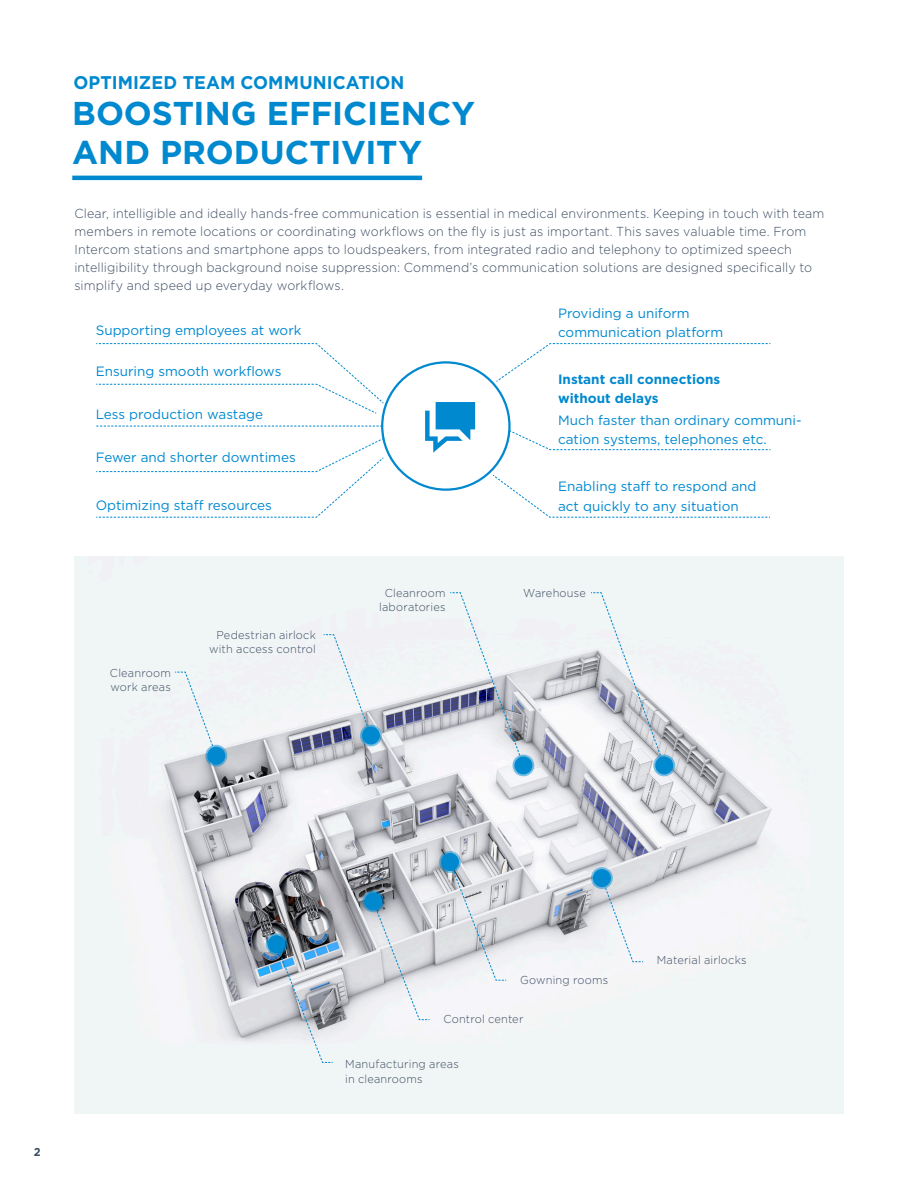
<style>
.page{position:relative;width:918px;height:1188px;background:#fff}
.page>*{position:absolute;margin:0;border:0;box-sizing:border-box;transform-origin:0 0}
.HL1{font:700 33px/39px "Gotham";color:#0089cf}
.hl2___Headline_2{font:700 18.3px "Gotham";letter-spacing:.005em;color:#0089cf;scale:.96 1}
.illu{font:13.5px/19.5px "Gotham";color:#0089cf}
.illu-2{font:700 13.5px/19.5px "Gotham";color:#0089cf}
.p_-_Paragraph{font:300 13.05px/18px "Gotham";letter-spacing:.01em;color:#3d4d63;scale:.96 1}
.p_small___Paragraph{font:300 11.55px/14.2px "Gotham";letter-spacing:.015em;color:#3d4d63;scale:.96 1}
.t1{font:700 11.55px "Gotham";color:#3d4d63;scale:.96 1}
</style>
<div class="page">
<img style="left:74px;top:556px;width:770px;height:558px">
<svg style="left:205px;top:745px;width:22px;height:22px"></svg>
<div style="left:207px;top:747px;width:18px;height:18px;background:#0089cf;border-radius:50%"></div>
<div style="left:174px;top:671px;width:42px;height:82px;background:#f0f5f5"></div>
<svg style="left:591px;top:867px;width:22px;height:22px"></svg>
<div style="left:593px;top:869px;width:18px;height:18px;background:#0089cf;border-radius:50%"></div>
<svg style="left:602px;top:881px;width:42px;height:81px"></svg>
<svg style="left:439px;top:851px;width:22px;height:22px"></svg>
<div style="left:441px;top:853px;width:18px;height:18px;background:#0089cf;border-radius:50%"></div>
<svg style="left:451px;top:865px;width:56px;height:116px"></svg>
<svg style="left:362px;top:891px;width:22px;height:21px"></svg>
<div style="left:364px;top:892px;width:18px;height:18px;background:#0089cf;border-radius:50%"></div>
<svg style="left:374px;top:904px;width:56px;height:116px"></svg>
<svg style="left:266px;top:933px;width:21px;height:22px"></svg>
<div style="left:268px;top:935px;width:18px;height:18px;background:#0089cf;border-radius:50%"></div>
<svg style="left:277px;top:947px;width:56px;height:116px"></svg>
<svg style="left:360px;top:725px;width:22px;height:21px"></svg>
<div style="left:362px;top:727px;width:18px;height:18px;background:#0089cf;border-radius:50%"></div>
<svg style="left:323px;top:634px;width:47px;height:98px"></svg>
<svg style="left:513px;top:755px;width:21px;height:21px"></svg>
<div style="left:514px;top:756px;width:18px;height:18px;background:#0089cf;border-radius:50%"></div>
<svg style="left:449px;top:592px;width:74px;height:170px"></svg>
<svg style="left:653px;top:755px;width:22px;height:21px"></svg>
<div style="left:655px;top:756px;width:18px;height:18px;background:#0089cf;border-radius:50%"></div>
<svg style="left:590px;top:592px;width:74px;height:170px"></svg>
<svg style="left:96px;top:426px;width:285px;height:1px"></svg>
<svg style="left:496px;top:343px;width:275px;height:39px"></svg>
<svg style="left:492px;top:474px;width:278px;height:44px"></svg>
<svg style="left:505px;top:431px;width:266px;height:19px"></svg>
<svg style="left:96px;top:438px;width:288px;height:80px"></svg>
<svg style="left:96px;top:343px;width:288px;height:71px"></svg>
<hr style="left:72px;top:176px;width:350px;height:4px;background:#0089cf">
<div style="left:382px;top:362px;width:127px;height:128px;background:#fff;border-radius:50%"></div>
<svg style="left:425px;top:402px;width:50px;height:51px"></svg>
<p class="hl2___Headline_2" style="left:73px;top:70px;width:347px">OPTIMIZED TEAM COMMUNICATION</p>
<p class="HL1" style="left:72px;top:94px;width:404px">BOOSTING EFFICIENCY<br>AND PRODUCTIVITY</p>
<p class="p_-_Paragraph" style="left:74px;top:204px;width:783px">Clear, intelligible and ideally hands-free communication is essential in medical environments. Keeping in touch with team members in remote locations or coordinating workflows on the fly is just as important. This saves valuable time. From Intercom stations and smartphone apps to loudspeakers, from integrated radio and telephony to optimized speech intelligibility through background noise suppression: Commend’s communication solutions are designed specifically to simplify and speed up everyday workflows.</p>
<p class="illu" style="left:96px;top:320px;width:207px">Supporting employees at work</p>
<p class="illu" style="left:96px;top:362px;width:187px">Ensuring smooth workflows</p>
<p class="illu" style="left:96px;top:405px;width:169px">Less production wastage</p>
<p class="illu" style="left:96px;top:447px;width:202px">Fewer and shorter downtimes</p>
<p class="illu" style="left:558px;top:303px;width:167px">Providing a uniform communication platform</p>
<p class="illu-2" style="left:558px;top:369px;width:164px">Instant call connections without delays</p>
<p class="illu" style="left:558px;top:410px;width:245px">Much faster than ordinary communi&shy;cation systems, telephones etc.</p>
<p class="illu" style="left:558px;top:477px;width:200px">Enabling staff to respond and</p>
<p class="illu" style="left:96px;top:495px;width:178px">Optimizing staff resources</p>
<p class="illu" style="left:558px;top:496px;width:182px">act quickly to any situation</p>
<p class="p_small___Paragraph" style="left:110px;top:665px;width:65px">Cleanroom work areas</p>
<p class="p_small___Paragraph" style="left:209px;top:627px;width:113px;text-align:right">Pedestrian airlock with access control</p>
<p class="p_small___Paragraph" style="left:379px;top:585px;width:71px;text-align:center">Cleanroom laboratories</p>
<p class="p_small___Paragraph" style="left:523px;top:585px;width:67px">Warehouse</p>
<p class="t1" style="left:34px;top:1144px;width:9px">2</p>
<p class="p_small___Paragraph" style="left:520px;top:972px;width:93px">Gowning rooms</p>
<p class="p_small___Paragraph" style="left:443px;top:1012px;width:85px">Control center</p>
<p class="p_small___Paragraph" style="left:345px;top:1057px;width:120px">Manufacturing areas in cleanrooms</p>
<p class="p_small___Paragraph" style="left:657px;top:953px;width:95px">Material airlocks</p>
</div>
